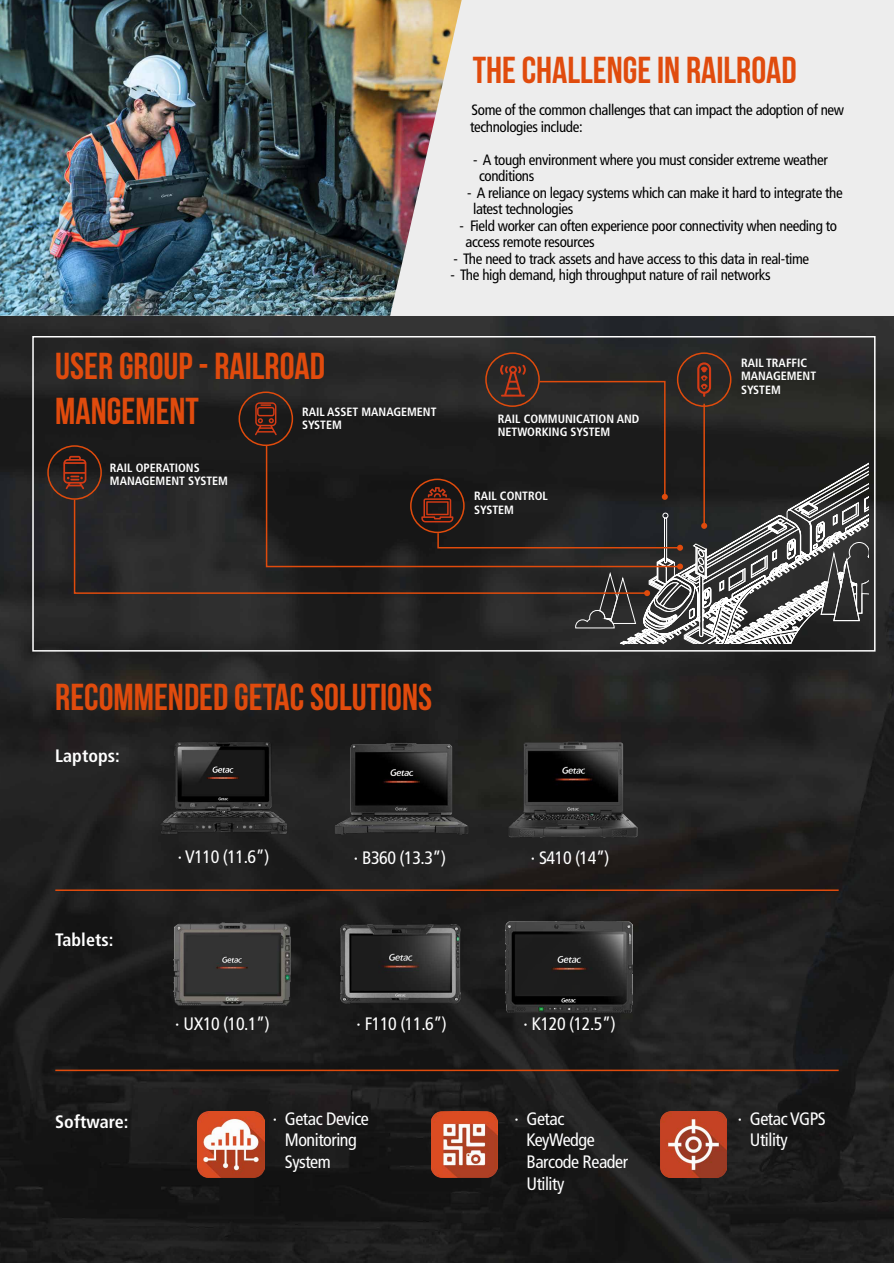
<style>
.page{position:relative;width:894px;height:1263px;background:#fff}
.page>*{position:absolute;margin:0;border:0;box-sizing:border-box;transform-origin:0 0}
.t1{font:700 37.5px/45px "Bebas Neue";color:#e04b0d}
.t2{font:condensed 18px/21.6px "Frutiger LT Std";letter-spacing:-.025em;color:#fff}
.t3{font:700 condensed 18px "Frutiger LT Std";color:#fff}
.t4{font:condensed 15px/16.5px "Frutiger LT Std";letter-spacing:-.025em;color:#000}
.t5{font:700 condensed 12px/13.5px "Frutiger LT Std";color:#fff}
</style>
<div class="page">
<img style="left:0;top:316px;width:893px;height:947px">
<div style="left:0;top:0;width:893px;height:316px;background:#ededed"></div>
<img style="left:0;top:0;width:461px;height:316px">
<img style="left:321px;top:735px;width:159px;height:106px">
<img style="left:500px;top:735px;width:144px;height:111px">
<img style="left:160px;top:741px;width:136px;height:100px">
<hr style="left:55px;top:890px;width:783px;height:1px;background:#e04b0c">
<hr style="left:55px;top:1070px;width:783px;height:1px;background:#e04b0c">
<img style="left:332px;top:911px;width:136px;height:106px">
<img style="left:197px;top:1111px;width:67px;height:67px">
<img style="left:431px;top:1111px;width:66px;height:67px">
<img style="left:660px;top:1111px;width:66px;height:67px">
<div style="left:47px;top:445px;width:55px;height:55px;border:2px solid #e04b0c;border-radius:50%"></div>
<div style="left:238px;top:392px;width:55px;height:54px;border:2px solid #e04b0c;border-radius:50%"></div>
<svg style="left:73px;top:498px;width:348px;height:97px;background:#2c2726"></svg>
<svg style="left:265px;top:444px;width:156px;height:124px;background:#1c1918"></svg>
<svg style="left:63px;top:456px;width:23px;height:33px"></svg>
<svg style="left:255px;top:402px;width:22px;height:33px"></svg>
<svg style="left:421px;top:362px;width:447px;height:283px;background:#383533"></svg>
<img style="left:173px;top:923px;width:117px;height:82px">
<img style="left:505px;top:921px;width:127px;height:92px">
<div style="left:32px;top:336px;width:843px;height:316px;border:2px solid #fff"></div>
<h1 class="t1" style="left:472px;top:47px;width:325px">THE CHALLENGE IN RAILROAD</h1>
<p class="t4" style="left:470px;top:102px;width:375px">Some of the common challenges that can impact the adoption of new technologies include:</p>
<p class="t4" style="left:479px;top:151px;width:350px;text-indent:-6px">- A tough environment where you must consider extreme weather conditions</p>
<p class="t4" style="left:473px;top:184px;width:371px;text-indent:-6px">- A reliance on legacy systems which can make it hard to integrate the latest technologies</p>
<p class="t4" style="left:465px;top:217px;width:373px;text-indent:-6px">- Field worker can often experience poor connectivity when needing to access remote resources</p>
<p class="t4" style="left:453px;top:250px;width:357px">- The need to track assets and have access to this data in real-time</p>
<p class="t4" style="left:450px;top:267px;width:321px">- The high demand, high throughput nature of rail networks</p>
<h1 class="t1" style="left:55px;top:343px;width:271px">USER GROUP - RAILROAD<br>MANGEMENT</h1>
<p class="t5" style="left:302px;top:405px;width:136px">RAIL ASSET MANAGEMENT<br>SYSTEM</p>
<p class="t5" style="left:110px;top:461px;width:119px">RAIL OPERATIONS<br>MANAGEMENT SYSTEM</p>
<p class="t5" style="left:497px;top:412px;width:143px">RAIL COMMUNICATION AND<br>NETWORKING SYSTEM</p>
<p class="t5" style="left:474px;top:489px;width:75px">RAIL CONTROL<br>SYSTEM</p>
<p class="t5" style="left:740px;top:356px;width:77px">RAIL TRAFFIC<br>MANAGEMENT<br>SYSTEM</p>
<h1 class="t1" style="left:55px;top:674px;width:378px">RECOMMENDED GETAC SOLUTIONS</h1>
<p class="t3" style="left:55px;top:745px;width:66px">Laptops:</p>
<p class="t3" style="left:55px;top:929px;width:59px">Tablets:</p>
<p class="t3" style="left:55px;top:1111px;width:75px">Software:</p>
<p class="t2" style="left:178px;top:846px;width:93px">· V110 (11.6”)</p>
<p class="t2" style="left:175px;top:1014px;width:96px">· UX10 (10.1”)</p>
<p class="t2" style="left:354px;top:847px;width:94px">· B360 (13.3”)</p>
<p class="t2" style="left:356px;top:1014px;width:92px">· F110 (11.6”)</p>
<p class="t2" style="left:530px;top:847px;width:80px">· S410 (14”)</p>
<p class="t2" style="left:523px;top:1014px;width:94px">· K120 (12.5”)</p>
<p class="t2" style="left:285px;top:1108px;width:86px;text-indent:-12px">· Getac Device<br>Monitoring<br>System</p>
<p class="t2" style="left:526px;top:1108px;width:103px;text-indent:-12px">· Getac<br>KeyWedge<br>Barcode Reader<br>Utility</p>
<p class="t2" style="left:749px;top:1108px;width:77px;text-indent:-12px">· Getac VGPS<br>Utility</p>
</div>
